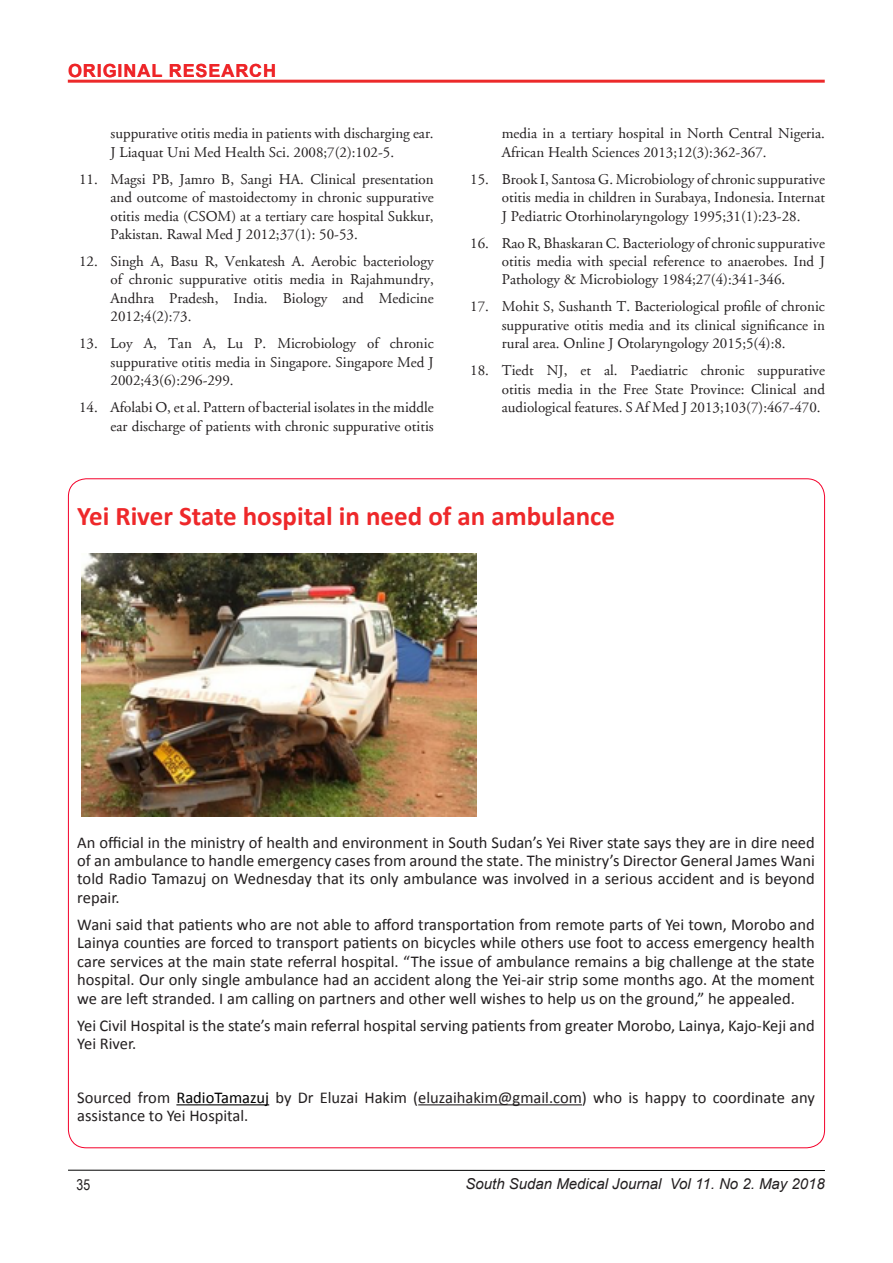
<style>
.page{position:relative;width:893px;height:1263px;background:#fff}
.page>*{position:absolute;margin:0;border:0;box-sizing:border-box;transform-origin:0 0}
.t1{font:700 27px "Calibri";color:#ee282a}
.Sidebar{font:700 18px "Arial";letter-spacing:.05em;color:#ee2528}
.t2{font:16.5px/18.5px "Calibri";color:#231f20;text-align:justify}
.t3{font:15px/18.5px "Adobe Garamond";color:#231f20;text-align:justify}
.t4{font:italic 15px "Arial";color:#231f20}
.t5{font:15px "Arial Narrow";color:#231f20}
.s1{color:#000}
</style>
<div class="page">
<hr style="left:68px;top:1170px;width:757px;height:1px;background:#000">
<hr style="left:68px;top:80px;width:757px;height:3px;background:#ec292a">
<hr style="left:176px;top:1104px;width:93px;height:1px;background:#000">
<hr style="left:418px;top:1104px;width:164px;height:1px;background:#231f20">
<img style="left:82px;top:554px;width:394px;height:262px">
<p class="Sidebar" style="left:68px;top:59px;width:210px">ORIGINAL RESEARCH</p>
<p class="t3" style="left:111px;top:125px;width:325px">suppurative otitis media in patients with discharging ear.<br>J Liaquat Uni Med Health Sci. 2008;7(2):102-5.</p>
<p class="t3" style="left:111px;top:170px;width:325px;text-indent:-32px">11. Magsi PB, Jamro B, Sangi HA. Clinical presentation and outcome of mastoidectomy in chronic suppurative otitis media (CSOM) at a tertiary care hospital Sukkur, Pakistan. Rawal Med J 2012;37(1): 50-53.</p>
<p class="t3" style="left:111px;top:252px;width:325px;text-indent:-32px">12. Singh A, Basu R, Venkatesh A. Aerobic bacteriology of chronic suppurative otitis media in Rajahmundry, Andhra Pradesh, India. Biology and Medicine 2012;4(2):73.</p>
<p class="t3" style="left:111px;top:335px;width:325px;text-indent:-32px">13. Loy A, Tan A, Lu P. Microbiology of chronic suppurative otitis media in Singapore. Singapore Med J 2002;43(6):296-299.</p>
<p class="t3" style="left:79px;top:399px;width:356px;text-align:right">14. Afolabi O, et al. Pattern of bacterial isolates in the middle ear discharge of patients with chronic suppurative otitis</p>
<p class="t3" style="left:502px;top:125px;width:325px">media in a tertiary hospital in North Central Nigeria.<br>African Health Sciences 2013;12(3):362-367.</p>
<p class="t3" style="left:502px;top:170px;width:325px;text-indent:-32px">15. Brook I, Santosa G. Microbiology of chronic suppurative otitis media in children in Surabaya, Indonesia. Internat J Pediatric Otorhinolaryngology 1995;31(1):23-28.</p>
<p class="t3" style="left:502px;top:234px;width:325px;text-indent:-32px">16. Rao R, Bhaskaran C. Bacteriology of chronic suppurative otitis media with special reference to anaerobes. Ind J Pathology &amp; Microbiology 1984;27(4):341-346.</p>
<p class="t3" style="left:502px;top:298px;width:325px;text-indent:-32px">17. Mohit S, Sushanth T. Bacteriological profile of chronic suppurative otitis media and its clinical significance in rural area. Online J Otolaryngology 2015;5(4):8.</p>
<p class="t3" style="left:502px;top:362px;width:325px;text-indent:-32px">18. Tiedt NJ, et al. Paediatric chronic suppurative otitis media in the Free State Province: Clinical and audiological features. S Af Med J 2013;103(7):467-470.</p>
<p class="t1" style="left:77px;top:500px;width:539px">Yei River State hospital in need of an ambulance</p>
<p class="t2" style="left:77px;top:832px;width:739px">An official in the ministry of health and environment in South Sudan’s Yei River state says they are in dire need of an ambulance to handle emergency cases from around the state. The ministry’s Director General James Wani told Radio Tamazuj on Wednesday that its only ambulance was involved in a serious accident and is beyond repair.</p>
<p class="t2" style="left:77px;top:914px;width:739px">Wani said that patients who are not able to afford transportation from remote parts of Yei town, Morobo and Lainya counties are forced to transport patients on bicycles while others use foot to access emergency health care services at the main state referral hospital. “The issue of ambulance remains a big challenge at the state hospital. Our only single ambulance had an accident along the Yei-air strip some months ago. At the moment we are left stranded. I am calling on partners and other well wishes to help us on the ground,” he appealed.</p>
<p class="t2" style="left:77px;top:1015px;width:739px">Yei Civil Hospital is the state’s main referral hospital serving patients from greater Morobo, Lainya, Kajo-Keji and<br>Yei River.</p>
<p class="t2" style="left:77px;top:1087px;width:739px">Sourced from <span class="s1">RadioTamazuj</span> by Dr Eluzai Hakim (eluzaihakim@gmail.com) who is happy to coordinate any assistance to Yei Hospital.</p>
<p class="t5" style="left:76px;top:1174px;width:15px">35</p>
<p class="t4" style="left:465px;top:1174px;width:361px">South Sudan Medical Journal Vol 11. No 2. May 2018</p>
</div>
